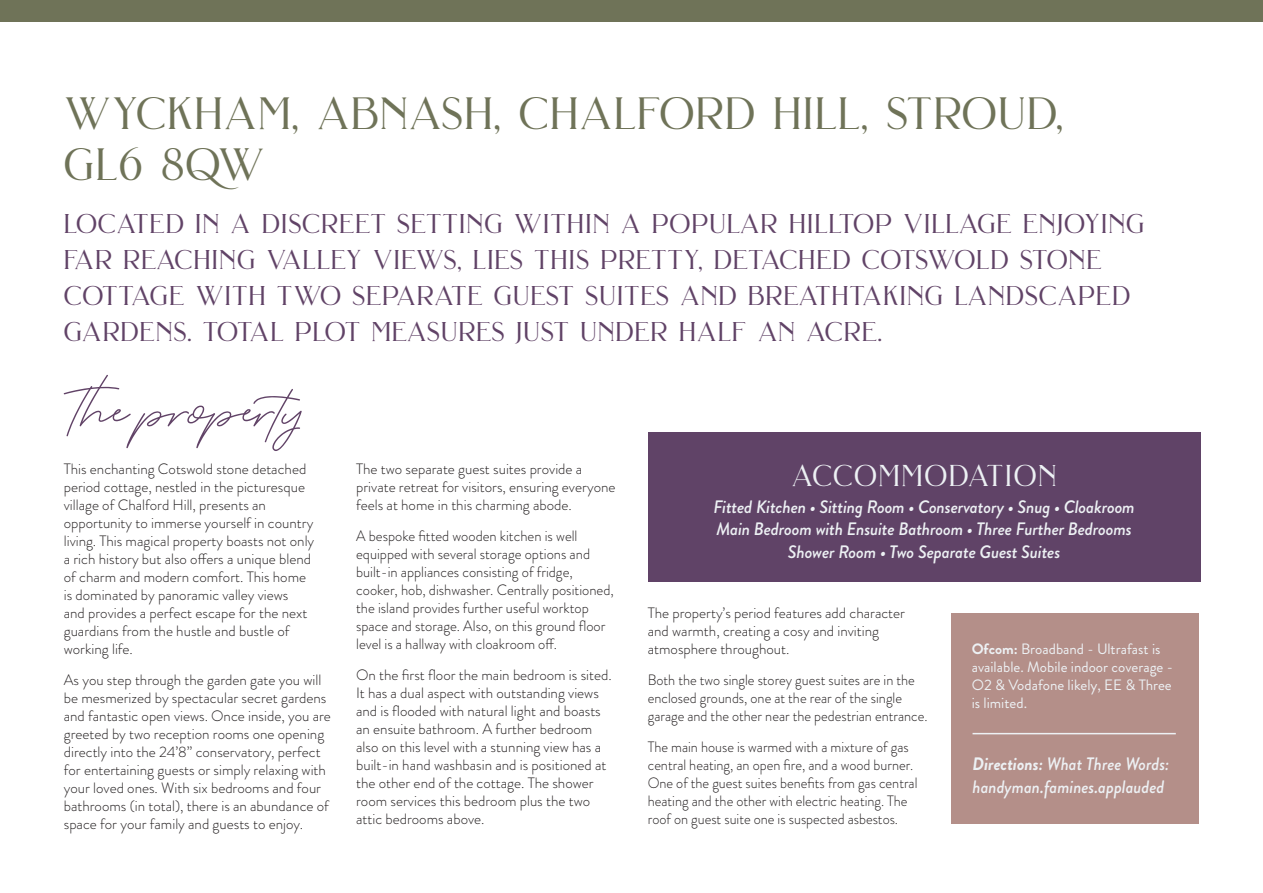
<style>
.page{position:relative;width:1263px;height:893px;background:#fff}
.page>*{position:absolute;margin:0;border:0;box-sizing:border-box;transform-origin:0 0}
.t1{font:700 90px "Serenity";color:#614367}
.t2{font:45px/51px "Brilon 1.1";letter-spacing:.02em;color:#6f7358}
.t3{font:30px "Brilon 1.1";letter-spacing:.05em;color:#edf1f4}
.t4{font:27px/36px "Brilon 1.1";letter-spacing:.03em;color:#614367}
.t5{font:italic 500 18px/22.5px "Brandon Grotesque";letter-spacing:-.01em;color:#edf1f4;text-align:center}
.t6{font:italic 500 18px/22.5px "Brandon Grotesque";letter-spacing:-.01em;color:#edf1f4;scale:.95 1}
.t7{font:300 15px/18px "Brandon Grotesque";color:#231f20}
.t8{font:300 15px/18px "Brandon Grotesque";color:#231f20;scale:.95 1}
.t9{font:15px/18px "Brandon Grotesque";color:#edf1f4}
.s1{font-weight:700}
</style>
<div class="page">
<div style="left:648px;top:432px;width:552px;height:150px;background:#604367"></div>
<div style="left:0;top:0;width:1263px;height:22px;background:#6f7358"></div>
<div style="left:952px;top:613px;width:247px;height:211px;background:#b48f89"></div>
<hr style="left:972px;top:733px;width:204px;height:1px;background:#edf1f4">
<h2 class="t2" style="left:64px;top:85px;width:1001px">WYCKHAM, ABNASH, CHALFORD HILL, STROUD,<br>GL6 8QW</h2>
<p class="t4" style="left:64px;top:204px;width:1082px">LOCATED IN A DISCREET SETTING WITHIN A POPULAR HILLTOP VILLAGE ENJOYING FAR REACHING VALLEY VIEWS, LIES THIS PRETTY, DETACHED COTSWOLD STONE COTTAGE WITH TWO SEPARATE GUEST SUITES AND BREATHTAKING LANDSCAPED GARDENS. TOTAL PLOT MEASURES JUST UNDER HALF AN ACRE.</p>
<h1 class="t1" style="left:64px;top:343px;width:244px">The property</h1>
<p class="t7" style="left:64px;top:460px;width:252px">This enchanting Cotswold stone detached period cottage, nestled in the picturesque village of Chalford Hill, presents an opportunity to immerse yourself in country living. This magical property boasts not only a rich history but also offers a unique blend of charm and modern comfort. This home is dominated by panoramic valley views<br>and provides a perfect escape for the next guardians from the hustle and bustle of working life.</p>
<p class="t7" style="left:64px;top:671px;width:269px">As you step through the garden gate you will be mesmerized by spectacular secret gardens and fantastic open views. Once inside, you are greeted by two reception rooms one opening directly into the 24’8” conservatory, perfect for entertaining guests or simply relaxing with your loved ones. With six bedrooms and four bathrooms (in total), there is an abundance of space for your family and guests to enjoy.</p>
<p class="t7" style="left:356px;top:460px;width:261px">The two separate guest suites provide a private retreat for visitors, ensuring everyone feels at home in this charming abode.</p>
<p class="t7" style="left:356px;top:527px;width:259px">A bespoke fitted wooden kitchen is well equipped with several storage options and built-in appliances consisting of fridge, cooker, hob, dishwasher. Centrally positioned, the island provides further useful worktop space and storage. Also, on this ground floor level is a hallway with cloakroom off.</p>
<p class="t7" style="left:356px;top:666px;width:257px">On the first floor the main bedroom is sited.<br>It has a dual aspect with outstanding views and is flooded with natural light and boasts an ensuite bathroom. A further bedroom also on this level with a stunning view has a built-in hand washbasin and is positioned at the other end of the cottage. The shower room services this bedroom plus the two attic bedrooms above.</p>
<h3 class="t3" style="left:791px;top:449px;width:267px">ACCOMMODATION</h3>
<p class="t5" style="left:713px;top:496px;width:423px">Fitted Kitchen • Sitting Room • Conservatory • Snug • Cloakroom<br>Main Bedroom with Ensuite Bathroom • Three Further Bedrooms<br>Shower Room • Two Separate Guest Suites</p>
<p class="t7" style="left:648px;top:604px;width:259px">The property’s period features add character and warmth, creating a cosy and inviting atmosphere throughout.</p>
<p class="t8" style="left:648px;top:671px;width:296px">Both the two single storey guest suites are in the enclosed grounds, one at the rear of the single garage and the other near the pedestrian entrance.</p>
<p class="t8" style="left:648px;top:738px;width:285px">The main house is warmed with a mixture of gas central heating, an open fire, and a wood burner.<br>One of the guest suites benefits from gas central heating and the other with electric heating. The roof on guest suite one is suspected asbestos.</p>
<p class="t9" style="left:972px;top:640px;width:203px"><span class="s1">Ofcom:</span> Broadband - Ultrafast is available. Mobile indoor coverage -<br>O2 &amp; Vodafone likely, EE &amp; Three is limited.</p>
<p class="t6" style="left:972px;top:753px;width:209px"><span class="s1">Directions:</span> What Three Words: handyman.famines.applauded</p>
</div>
